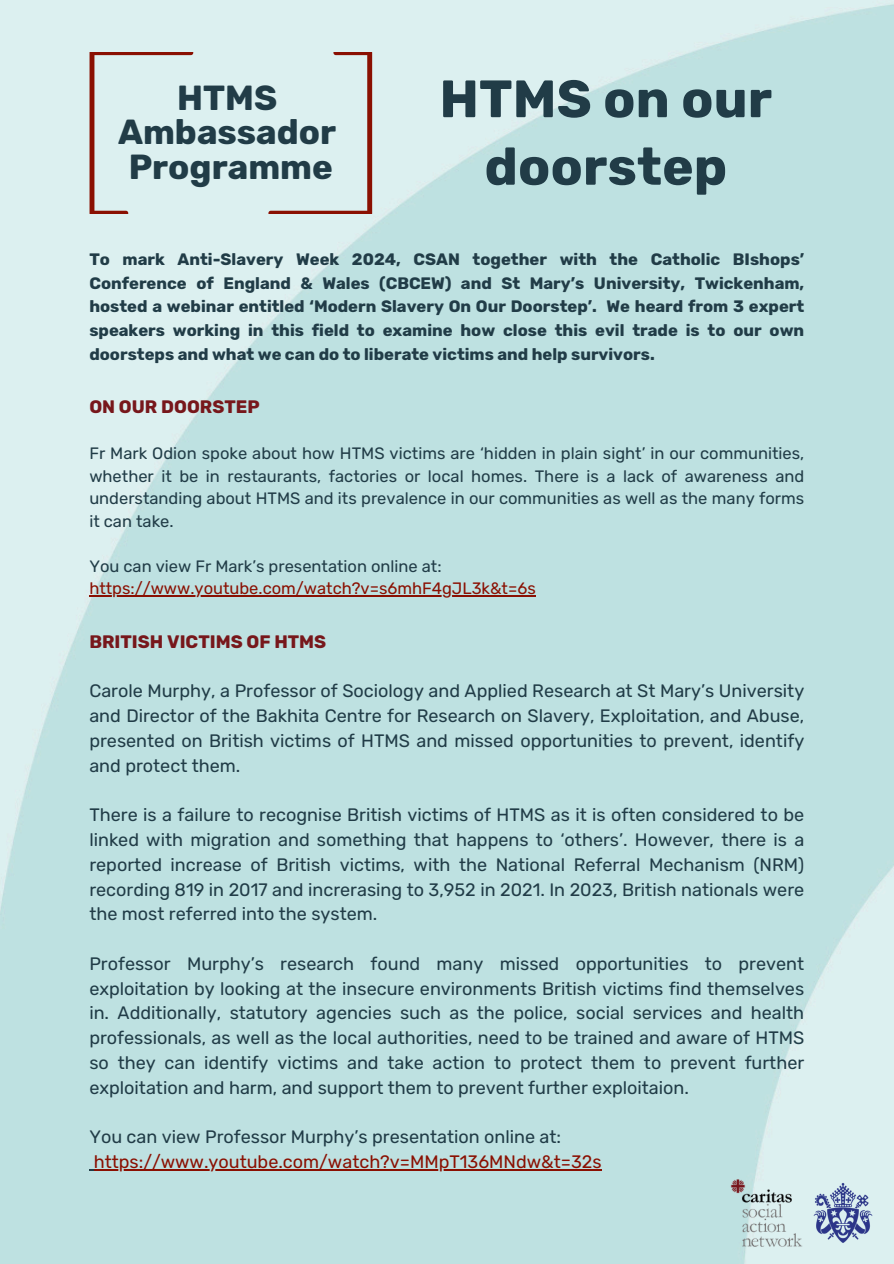
<style>
.page{position:relative;width:894px;height:1264px;background:#fff}
.page>*{position:absolute;margin:0;border:0;box-sizing:border-box;transform-origin:0 0}
.t1{font:700 52.5px/67.5px "Rubik";letter-spacing:.005em;color:#213c47;text-align:center}
.t2{font:700 34.65px/34.7px "Rubik";color:#213c47;text-align:center}
.t3{font:18px/24.8px "Rubik";color:#213c47;text-align:justify}
.t4{font:18px "Rubik";color:#8a1002}
.t5{font:700 18px "Rubik";color:#77171b}
.t6{font:700 16.5px/23.7px "Rubik";color:#213c47;text-align:justify}
.t7{font:16.5px/22.5px "Rubik";color:#213c47;text-align:justify}
.t8{font:16.5px "Rubik";color:#8a1002}
</style>
<div class="page">
<img style="left:0;top:0;width:893px;height:1263px">
<div style="left:89px;top:52px;width:283px;height:162px;background:#dcf0f0"></div>
<hr style="left:94px;top:1168px;width:507px;height:2px;background:#8a1002">
<hr style="left:89px;top:595px;width:446px;height:1px;background:#8a1002">
<img style="left:726px;top:1174px;width:155px;height:77px">
<p class="t2" style="left:118px;top:80px;width:219px">HTMS<br>Ambassador<br>Programme</p>
<p class="t1" style="left:439px;top:65px;width:334px">HTMS on our doorstep</p>
<h3 class="t6" style="left:89px;top:247px;width:716px">To mark Anti-Slavery Week 2024, CSAN together with the Catholic BIshops’ Conference of England &amp; Wales (CBCEW) and St Mary’s University, Twickenham, hosted a webinar entitled ‘Modern Slavery On Our Doorstep’. We heard from 3 expert speakers working in this field to examine how close this evil trade is to our own doorsteps and what we can do to liberate victims and help survivors.</h3>
<p class="t5" style="left:89px;top:396px;width:172px">ON OUR DOORSTEP</p>
<p class="t7" style="left:89px;top:442px;width:716px">Fr Mark Odion spoke about how HTMS victims are ‘hidden in plain sight’ in our communities, whether it be in restaurants, factories or local homes. There is a lack of awareness and understanding about HTMS and its prevalence in our communities as well as the many forms it can take.</p>
<p class="t7" style="left:89px;top:555px;width:353px">You can view Fr Mark’s presentation online at:</p>
<p class="t8" style="left:89px;top:579px;width:448px">https://www.youtube.com/watch?v=s6mhF4gJL3k&amp;t=6s</p>
<h2 class="t5" style="left:89px;top:631px;width:238px">BRITISH VICTIMS OF HTMS</h2>
<h1 class="t3" style="left:89px;top:679px;width:716px">Carole Murphy, a Professor of Sociology and Applied Research at St Mary’s University and Director of the Bakhita Centre for Research on Slavery, Exploitation, and Abuse, presented on British victims of HTMS and missed opportunities to prevent, identify and protect them.</h1>
<h4 class="t3" style="left:89px;top:802px;width:716px">There is a failure to recognise British victims of HTMS as it is often considered to be linked with migration and something that happens to ‘others’. However, there is a reported increase of British victims, with the National Referral Mechanism (NRM) recording 819 in 2017 and increrasing to 3,952 in 2021. In 2023, British nationals were the most referred into the system.</h4>
<h3 class="t3" style="left:89px;top:951px;width:716px">Professor Murphy’s research found many missed opportunities to prevent exploitation by looking at the insecure environments British victims find themselves in. Additionally, statutory agencies such as the police, social services and health professionals, as well as the local authorities, need to be trained and aware of HTMS so they can identify victims and take action to protect them to prevent further exploitation and harm, and support them to prevent further exploitaion.</h3>
<p class="t3" style="left:89px;top:1124px;width:473px">You can view Professor Murphy’s presentation online at:</p>
<p class="t4" style="left:94px;top:1151px;width:509px">https://www.youtube.com/watch?v=MMpT136MNdw&amp;t=32s</p>
</div>
